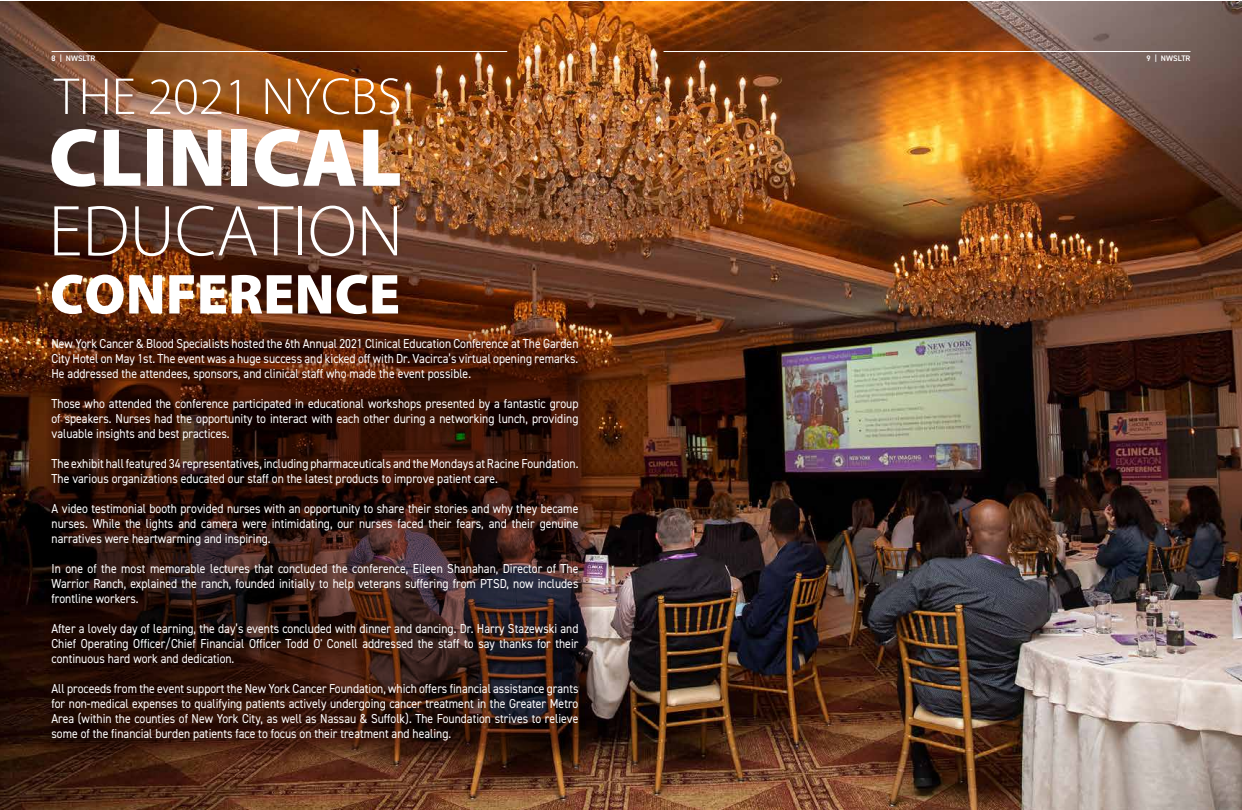
<style>
.page{position:relative;width:1242px;height:810px;background:#fff}
.page>*{position:absolute;margin:0;border:0;box-sizing:border-box;transform-origin:0 0}
.t1{font:900 83.1px "Myriad Pro";color:#fff}
.t2{font:300 72.7px "Myriad Pro";color:#fff}
.t3{font:900 56.8px "Myriad Pro";color:#fff}
.t4{font:300 52.4px "Myriad Pro";color:#fff}
.t5{font:13px/15px "DIN2014";color:#fff;text-align:justify;scale:.9 1}
.t6{font:600 8px "DIN2014";color:#fff}
</style>
<div class="page">
<img style="left:0;top:1px;width:1242px;height:809px">
<svg style="left:46px;top:326px;width:546px;height:432px;background:#32150c"></svg>
<hr style="left:664px;top:51px;width:526px;height:1px;background:#fff">
<hr style="left:52px;top:51px;width:455px;height:1px;background:#fff">
<p class="t6" style="left:52px;top:53px;width:45px">8 | NWSLTR</p>
<p class="t6" style="left:1147px;top:53px;width:45px">9 | NWSLTR</p>
<h3 class="t4" style="left:54px;top:68px;width:349px">THE 2021 NYCBS</h3>
<h1 class="t1" style="left:49px;top:111px;width:355px">CLINICAL</h1>
<h2 class="t2" style="left:49px;top:191px;width:356px">EDUCATION</h2>
<h3 class="t3" style="left:50px;top:262px;width:352px">CONFERENCE</h3>
<p class="t5" style="left:52px;top:336px;width:587px">New York Cancer &amp; Blood Specialists hosted the 6th Annual 2021 Clinical Education Conference at The Garden City Hotel on May 1st. The event was a huge success and kicked off with Dr. Vacirca’s virtual opening remarks.<br>He addressed the attendees, sponsors, and clinical staff who made the event possible.</p>
<p class="t5" style="left:52px;top:396px;width:587px">Those who attended the conference participated in educational workshops presented by a fantastic group of speakers. Nurses had the opportunity to interact with each other during a networking lunch, providing valuable insights and best practices.</p>
<p class="t5" style="left:52px;top:456px;width:587px">The exhibit hall featured 34 representatives, including pharmaceuticals and the Mondays at Racine Foundation.<br>The various organizations educated our staff on the latest products to improve patient care.</p>
<p class="t5" style="left:52px;top:501px;width:587px">A video testimonial booth provided nurses with an opportunity to share their stories and why they became nurses. While the lights and camera were intimidating, our nurses faced their fears, and their genuine narratives were heartwarming and inspiring.</p>
<p class="t5" style="left:52px;top:561px;width:587px">In one of the most memorable lectures that concluded the conference, Eileen Shanahan, Director of The Warrior Ranch, explained the ranch, founded initially to help veterans suffering from PTSD, now includes frontline workers.</p>
<p class="t5" style="left:52px;top:621px;width:587px">After a lovely day of learning, the day’s events concluded with dinner and dancing. Dr. Harry Stazewski and Chief Operating Officer/Chief Financial Officer Todd O' Conell addressed the staff to say thanks for their continuous hard work and dedication.</p>
<p class="t5" style="left:52px;top:681px;width:587px">All proceeds from the event support the New York Cancer Foundation, which offers financial assistance grants for non-medical expenses to qualifying patients actively undergoing cancer treatment in the Greater Metro Area (within the counties of New York City, as well as Nassau &amp; Suffolk). The Foundation strives to relieve some of the financial burden patients face to focus on their treatment and healing.</p>
</div>
